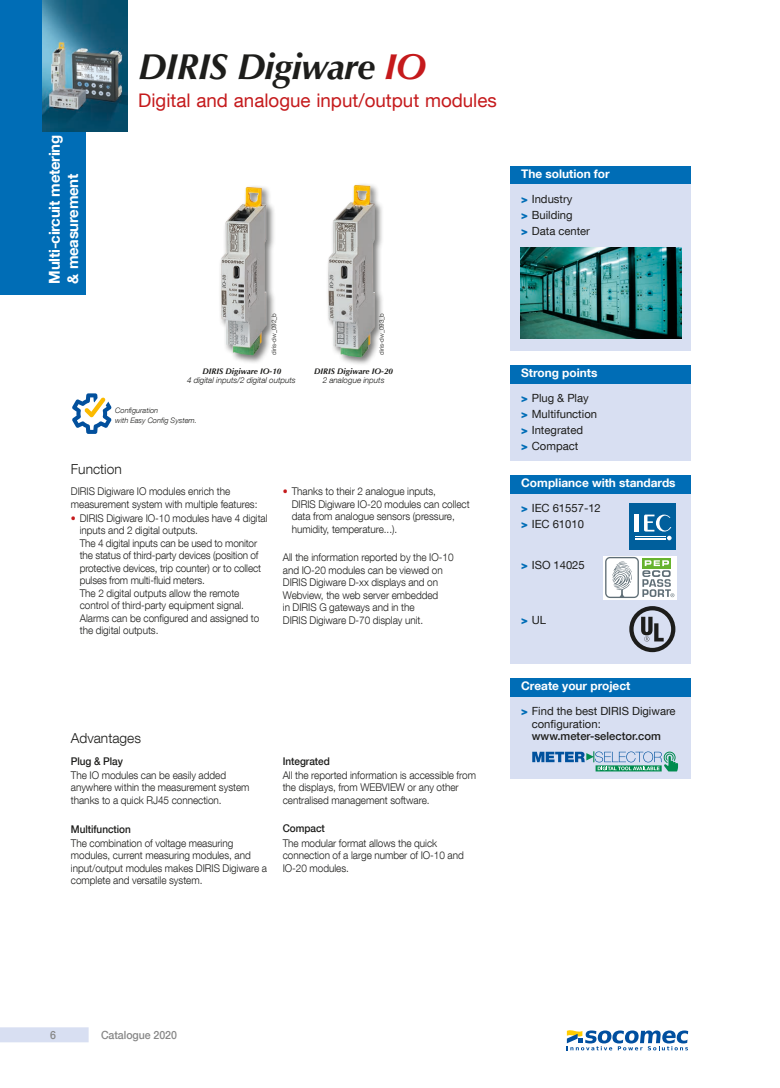
<style>
.page{position:relative;width:780px;height:1088px;background:#fff}
.page>*{position:absolute;margin:0;border:0;box-sizing:border-box;transform-origin:0 0}
.t1{font:italic 700 36.25px "Optima LT Std";letter-spacing:-.025em;color:#1d1d1b}
.t2{font:18.75px "Helvetica Neue LT Com";color:#c51a1c}
.t3{font:700 15px/18px "Helvetica Neue LT Com";letter-spacing:-.02em;color:#fff}
.t4{font:300 13.75px "Helvetica Neue LT Com";color:#1d1d1b}
.t5{font:700 11.88px "Helvetica Neue LT Com";color:#fff}
.t6{font:11.25px/16px "Helvetica Neue LT Com";color:#1d1d1b}
.t7{font:500 11.25px "Helvetica Neue LT Com";color:#1d1d1b}
.t8{font:500 11.25px "Helvetica Neue LT Com";letter-spacing:-.005em;color:#878787;scale:.94 1}
.t9{font:300 10.62px/12.5px "Helvetica Neue LT Com";letter-spacing:-.005em;color:#1d1d1b;scale:.94 1}
.t10{font:500 10.62px "Helvetica Neue LT Com";letter-spacing:-.005em;color:#1d1d1b;scale:.94 1}
.t11{font:italic 300 8.12px "Helvetica Neue LT Com";color:#1d1d1b}
.t12{font:italic 700 8.12px "Optima LT Std";color:#1d1d1b}
.t13{font:italic 300 7.5px/10px "Helvetica Neue LT Com";color:#1d1d1b}
.t14{font:300 6.25px "Helvetica Neue LT Com";color:#1d1d1b}
.s1{color:#c51a1c}
.s2{font-weight:900;color:#006db6}
</style>
<div class="page">
<div style="left:0;top:1027px;width:89px;height:15px;background:#d8dff2"></div>
<div style="left:0;top:0;width:85px;height:294px;background:#006db6"></div>
<img style="left:43px;top:0;width:84px;height:131px">
<div style="left:510px;top:383px;width:181px;height:78px;background:#d8dff2"></div>
<div style="left:510px;top:365px;width:181px;height:18px;background:#006db6"></div>
<div style="left:510px;top:184px;width:181px;height:167px;background:#d8dff2"></div>
<div style="left:510px;top:167px;width:181px;height:17px;background:#006db6"></div>
<img style="left:520px;top:247px;width:161px;height:91px">
<div style="left:510px;top:493px;width:181px;height:171px;background:#d8dff2"></div>
<div style="left:510px;top:475px;width:181px;height:18px;background:#006db6"></div>
<div style="left:629px;top:503px;width:46px;height:46px;background:#005f9c"></div>
<hr style="left:634px;top:536px;width:31px;height:1px;background:#fff">
<hr style="left:634px;top:538px;width:31px;height:1px;background:#fff">
<hr style="left:634px;top:539px;width:31px;height:1px;background:#fff">
<hr style="left:634px;top:514px;width:4px;height:18px;background:#fff">
<svg style="left:644px;top:515px;width:27px;height:25px"></svg>
<div style="left:603px;top:556px;width:73px;height:43px;background:#fff"></div>
<svg style="left:605px;top:557px;width:69px;height:41px"></svg>
<svg style="left:629px;top:606px;width:46px;height:46px"></svg>
<div style="left:218px;top:185px;width:58px;height:179px;background:#1d1d1b;opacity:.6"></div>
<img style="left:220px;top:187px;width:46px;height:168px">
<div style="left:325px;top:183px;width:59px;height:184px;background:#1d1d1b;opacity:.6"></div>
<img style="left:328px;top:185px;width:47px;height:172px">
<div style="left:510px;top:696px;width:181px;height:83px;background:#d8dff2"></div>
<div style="left:510px;top:678px;width:181px;height:18px;background:#006db6"></div>
<svg style="left:532px;top:751px;width:146px;height:20px"></svg>
<svg style="left:72px;top:393px;width:40px;height:41px"></svg>
<svg style="left:567px;top:1030px;width:121px;height:20px"></svg>
<h3 class="t3" style="left:45px;top:283px;width:150px;rotate:-90deg">Multi-circuit metering &amp; measurement</h3>
<h1 class="t1" style="left:138px;top:45px;width:289px">DIRIS Digiware <span class="s1">IO</span></h1>
<h2 class="t2" style="left:138px;top:89px;width:360px">Digital and analogue input/output modules</h2>
<p class="t14" style="left:270px;top:355px;width:43px;rotate:-90deg">diris-dw_092_b</p>
<p class="t14" style="left:377px;top:355px;width:43px;rotate:-90deg">diris-dw_093_b</p>
<p class="t12" style="left:202px;top:366px;width:80px">DIRIS Digiware IO-10</p>
<p class="t11" style="left:187px;top:376px;width:110px">4 digital inputs/2 digital outputs</p>
<p class="t13" style="left:115px;top:405px;width:83px">Configuration<br>with Easy Config System.</p>
<p class="t12" style="left:314px;top:366px;width:80px">DIRIS Digiware IO-20</p>
<p class="t11" style="left:322px;top:376px;width:63px">2 analogue inputs</p>
<p class="t4" style="left:71px;top:461px;width:52px">Function</p>
<p class="t9" style="left:71px;top:485px;width:200px">DIRIS Digiware IO modules enrich the measurement system with multiple features:</p>
<p class="t9" style="left:80px;top:512px;width:201px;text-indent:-9px"><span class="s1">•</span> DIRIS Digiware IO-10 modules have 4 digital inputs and 2 digital outputs.<br>The 4 digital inputs can be used to monitor the status of third-party devices (position of protective devices, trip counter) or to collect pulses from multi-fluid meters.<br>The 2 digital outputs allow the remote control of third-party equipment signal.<br>Alarms can be configured and assigned to the digital outputs.</p>
<p class="t9" style="left:292px;top:485px;width:191px;text-indent:-9px"><span class="s1">•</span> Thanks to their 2 analogue inputs,<br>DIRIS Digiware IO-20 modules can collect data from analogue sensors (pressure, humidity, temperature...).</p>
<p class="t9" style="left:283px;top:551px;width:183px">All the information reported by the IO-10 and IO-20 modules can be viewed on DIRIS Digiware D-xx displays and on Webview, the web server embedded<br>in DIRIS G gateways and in the<br>DIRIS Digiware D-70 display unit.</p>
<p class="t4" style="left:71px;top:730px;width:72px">Advantages</p>
<p class="t10" style="left:71px;top:754px;width:57px">Plug &amp; Play</p>
<p class="t9" style="left:71px;top:769px;width:191px">The IO modules can be easily added anywhere within the measurement system thanks to a quick RJ45 connection.</p>
<p class="t10" style="left:71px;top:822px;width:65px">Multifunction</p>
<p class="t9" style="left:71px;top:836px;width:210px">The combination of voltage measuring modules, current measuring modules, and input/output modules makes DIRIS Digiware a complete and versatile system.</p>
<p class="t10" style="left:283px;top:754px;width:52px">Integrated</p>
<p class="t9" style="left:283px;top:769px;width:207px">All the reported information is accessible from the displays, from WEBVIEW or any other centralised management software.</p>
<p class="t10" style="left:283px;top:822px;width:46px">Compact</p>
<p class="t9" style="left:283px;top:836px;width:194px">The modular format allows the quick connection of a large number of IO-10 and<br>IO-20 modules.</p>
<p class="t5" style="left:521px;top:167px;width:90px">The solution for</p>
<p class="t6" style="left:521px;top:191px;width:70px"><span class="s2">&gt;</span> Industry<br><span class="s2">&gt;</span> Building<br><span class="s2">&gt;</span> Data center</p>
<p class="t5" style="left:521px;top:365px;width:78px">Strong points</p>
<p class="t6" style="left:521px;top:390px;width:77px"><span class="s2">&gt;</span> Plug &amp; Play <span class="s2">&gt;</span> Multifunction <span class="s2">&gt;</span> Integrated<br><span class="s2">&gt;</span> Compact</p>
<p class="t5" style="left:521px;top:475px;width:156px">Compliance with standards</p>
<p class="t6" style="left:521px;top:500px;width:81px"><span class="s2">&gt;</span> IEC 61557-12 <span class="s2">&gt;</span> IEC 61010</p>
<p class="t6" style="left:521px;top:557px;width:65px"><span class="s2">&gt;</span> ISO 14025</p>
<p class="t6" style="left:521px;top:612px;width:27px"><span class="s2">&gt;</span> UL</p>
<p class="t5" style="left:521px;top:678px;width:111px">Create your project</p>
<p class="t6" style="left:531px;top:704px;width:145px;line-height:12.5px;text-indent:-11px"><span class="s2">&gt;</span> Find the best DIRIS Digiware configuration:</p>
<p class="t7" style="left:531px;top:729px;width:131px">www.meter-selector.com</p>
<p class="t8" style="left:50px;top:1028px;width:8px">6</p>
<p class="t8" style="left:101px;top:1028px;width:82px">Catalogue 2020</p>
</div>
